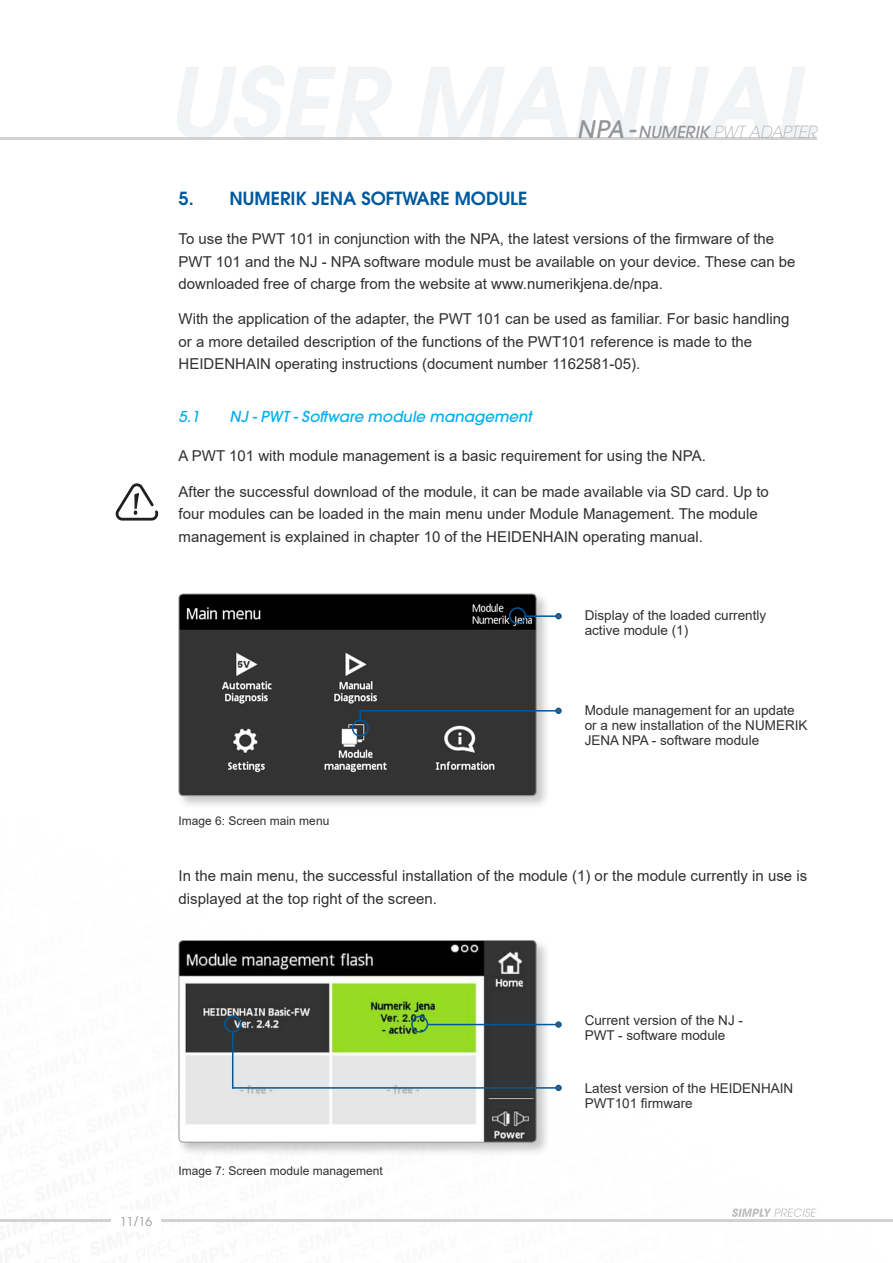
<style>
.page{position:relative;width:893px;height:1263px;background:#fff}
.page>*{position:absolute;margin:0;border:0;box-sizing:border-box;transform-origin:0 0}
.t1{font:600 18px "ITC Avant Garde Std";color:#01599d}
.t2{font:italic 200 16.5px "ITC Avant Garde Std";color:#939598}
.t3{font:15px/22.5px "Arial";color:#312f30}
.t4{font:italic 500 15px "ITC Avant Garde Std";color:#00aeef}
.t5{font:13.5px/15px "Arial";color:#312f30}
.t6{font:12px "Arial";color:#312f30}
.t7{font:12px "ITC Avant Garde Std";color:#939598}
.s1{font-weight:500;font-size:24px}
.s2{font-weight:500}
</style>
<div class="page">
<svg style="left:732px;top:1208px;width:84px;height:9px"></svg>
<svg style="left:177px;top:66px;width:215px;height:72px"></svg>
<svg style="left:417px;top:67px;width:151px;height:71px"></svg>
<svg style="left:576px;top:67px;width:196px;height:71px"></svg>
<svg style="left:779px;top:67px;width:37px;height:71px"></svg>
<hr style="left:0;top:138px;width:816px;height:2px;background:#d1d2d4">
<div style="left:176px;top:591px;width:375px;height:219px;background:#231f20;opacity:.25"></div>
<img style="left:179px;top:594px;width:357px;height:202px">
<div style="left:179px;top:594px;width:357px;height:202px;border:1px solid #939598;border-radius:4px"></div>
<div style="left:509px;top:607px;width:17px;height:17px;border:2px solid #01599d;border-radius:50%"></div>
<hr style="left:525px;top:615px;width:34px;height:2px;background:#01599d">
<div style="left:555px;top:613px;width:7px;height:6px;border:2px solid #01599d;border-radius:50%"></div>
<div style="left:352px;top:720px;width:17px;height:17px;border:2px solid #01599d;border-radius:50%"></div>
<hr style="left:360px;top:710px;width:198px;height:1px;background:#01599d">
<div style="left:555px;top:708px;width:7px;height:6px;border:2px solid #01599d;border-radius:50%"></div>
<div style="left:176px;top:938px;width:375px;height:219px;background:#231f20;opacity:.25"></div>
<img style="left:179px;top:940px;width:357px;height:202px">
<div style="left:179px;top:940px;width:357px;height:202px;border:1px solid #939598;border-radius:4px"></div>
<div style="left:411px;top:1016px;width:17px;height:17px;border:2px solid #01599d;border-radius:50%"></div>
<hr style="left:428px;top:1024px;width:131px;height:1px;background:#01599d">
<div style="left:555px;top:1021px;width:7px;height:7px;border:2px solid #01599d;border-radius:50%"></div>
<div style="left:224px;top:1016px;width:17px;height:17px;border:2px solid #01599d;border-radius:50%"></div>
<hr style="left:232px;top:1032px;width:1px;height:56px;background:#01599d">
<hr style="left:232px;top:1087px;width:326px;height:2px;background:#01599d">
<div style="left:555px;top:1085px;width:7px;height:6px;border:2px solid #01599d;border-radius:50%"></div>
<svg style="left:115px;top:483px;width:44px;height:38px"></svg>
<hr style="left:162px;top:1219px;width:731px;height:3px;background:#d1d2d4">
<hr style="left:0;top:1219px;width:111px;height:3px;background:#d1d2d4">
<p class="t2" style="left:577px;top:122px;width:241px"><span class="s1">NPA -</span> <span class="s2">NUMERIK</span> PWT ADAPTER</p>
<p class="t1" style="left:179px;top:186px;width:350px">5. NUMERIK JENA SOFTWARE MODULE</p>
<p class="t3" style="left:179px;top:228px;width:618px">To use the PWT 101 in conjunction with the NPA, the latest versions of the firmware of the<br>PWT 101 and the NJ - NPA software module must be available on your device. These can be downloaded free of charge from the website at www.numerikjena.de/npa.</p>
<p class="t3" style="left:179px;top:308px;width:612px">With the application of the adapter, the PWT 101 can be used as familiar. For basic handling or a more detailed description of the functions of the PWT101 reference is made to the<br>HEIDENHAIN operating instructions (document number 1162581-05).</p>
<p class="t4" style="left:179px;top:407px;width:22px">5.1</p>
<p class="t4" style="left:230px;top:407px;width:304px">NJ - PWT - Software module management</p>
<p class="t3" style="left:179px;top:445px;width:529px">A PWT 101 with module management is a basic requirement for using the NPA.</p>
<p class="t3" style="left:179px;top:480px;width:592px">After the successful download of the module, it can be made available via SD card. Up to four modules can be loaded in the main menu under Module Management. The module management is explained in chapter 10 of the HEIDENHAIN operating manual.</p>
<p class="t5" style="left:585px;top:607px;width:183px">Display of the loaded currently active module (1)</p>
<p class="t6" style="left:179px;top:812px;width:152px">Image 6: Screen main menu</p>
<p class="t5" style="left:585px;top:702px;width:224px">Module management for an update or a new installation of the NUMERIK<br>JENA NPA - software module</p>
<p class="t3" style="left:179px;top:865px;width:630px">In the main menu, the successful installation of the module (1) or the module currently in use is displayed at the top right of the screen.</p>
<p class="t7" style="left:120px;top:1214px;width:33px">11/16</p>
<p class="t6" style="left:179px;top:1162px;width:206px">Image 7: Screen module management</p>
<p class="t5" style="left:585px;top:1013px;width:160px">Current version of the NJ -<br>PWT - software module</p>
<p class="t5" style="left:585px;top:1080px;width:210px">Latest version of the HEIDENHAIN<br>PWT101 firmware</p>
</div>
